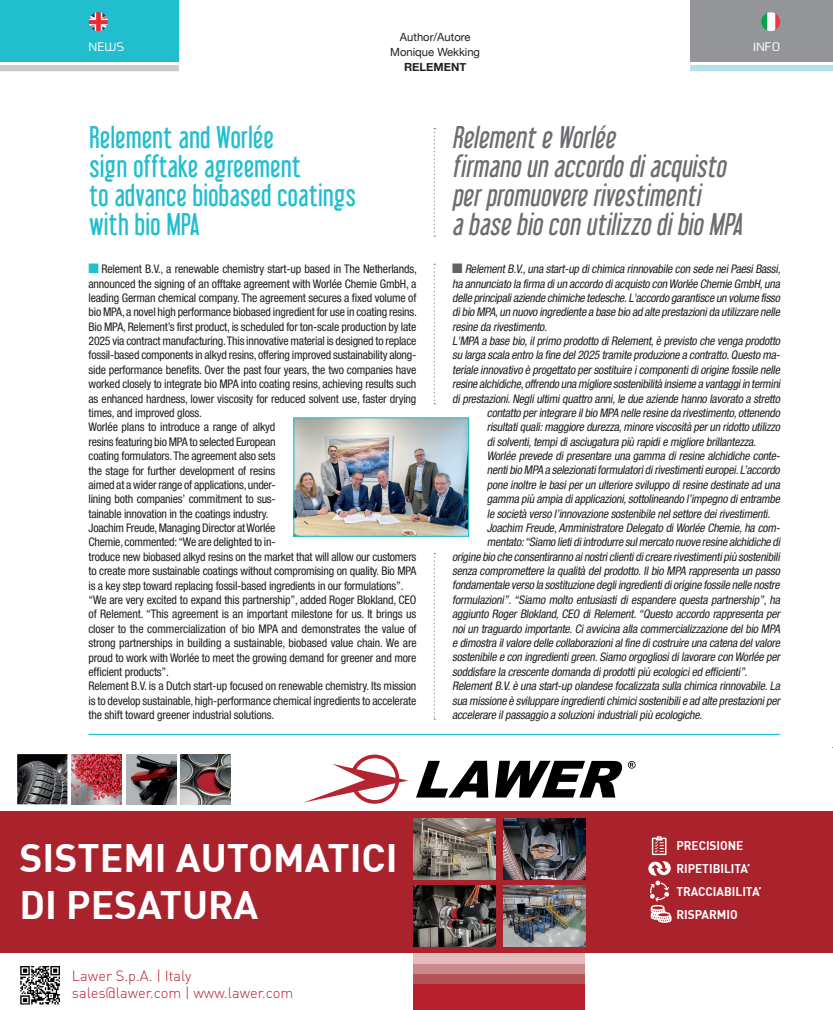
<style>
.page{position:relative;width:833px;height:1010px;background:#fff}
.page>*{position:absolute;margin:0;border:0;box-sizing:border-box;transform-origin:0 0}
.t1{font:700 39px/46.8px "DIN";color:#fff}
.t2{font:italic 27.5px/28.8px "Libel Suit";color:#6c6d70}
.t3{font:27.5px/28.8px "Libel Suit";letter-spacing:.02em;color:#21bece}
.t4{font:300 14.62px/17.6px "DIN";color:#b9202e}
.t5{font:700 12.5px/23px "DIN";color:#fff;scale:.95 1}
.t6{font:12.5px "Ea Designer";letter-spacing:.025em;color:#fff}
.t7{font:italic condensed 11.88px "Helvetica Neue LT Std";color:#231f20}
.t8{font:condensed 11.88px/14.4px "Helvetica Neue LT Std";letter-spacing:-.015em;color:#231f20}
.t9{font:11.25px/15px "Helvetica Neue";color:#231f20;text-align:center}
.t10{font:700 11.25px "Helvetica Neue";color:#231f20}
.s1{color:#21bece}
.s2{color:#636366}
</style>
<div class="page">
<div style="left:0;top:0;width:179px;height:61px;background:#21bece"></div>
<div style="left:690px;top:0;width:143px;height:61px;background:#939598"></div>
<div style="left:690px;top:65px;width:143px;height:6px;background:#b3e1e9"></div>
<img style="left:89px;top:12px;width:19px;height:19px;border-radius:9px">
<img style="left:761px;top:12px;width:19px;height:19px;border-radius:9px">
<div style="left:0;top:65px;width:179px;height:6px;background:#cacbcd"></div>
<svg style="left:434px;top:264px;width:1px;height:140px"></svg>
<svg style="left:434px;top:128px;width:1px;height:109px"></svg>
<svg style="left:434px;top:553px;width:1px;height:167px"></svg>
<img style="left:295px;top:419px;width:172px;height:116px">
<div style="left:293px;top:417px;width:176px;height:120px;border:1px solid #21bece"></div>
<img style="left:17px;top:754px;width:50px;height:50px">
<img style="left:72px;top:754px;width:50px;height:50px">
<img style="left:126px;top:754px;width:50px;height:50px">
<img style="left:181px;top:754px;width:50px;height:50px">
<div style="left:0;top:811px;width:833px;height:142px;background:#aa232c"></div>
<svg style="left:648px;top:861px;width:23px;height:62px"></svg>
<svg style="left:652px;top:836px;width:14px;height:19px"></svg>
<img style="left:21px;top:966px;width:38px;height:39px">
<svg style="left:303px;top:754px;width:105px;height:50px"></svg>
<svg style="left:628px;top:761px;width:7px;height:7px"></svg>
<svg style="left:416px;top:761px;width:72px;height:36px"></svg>
<svg style="left:495px;top:761px;width:127px;height:36px"></svg>
<div style="left:413px;top:953px;width:172px;height:11px;background:#e3bdbd"></div>
<div style="left:413px;top:964px;width:172px;height:10px;background:#ca888c"></div>
<div style="left:413px;top:974px;width:172px;height:36px;background:#b35557"></div>
<div style="left:413px;top:985px;width:172px;height:25px;background:#b9202e"></div>
<img style="left:503px;top:818px;width:82px;height:61px">
<img style="left:413px;top:886px;width:82px;height:61px">
<img style="left:413px;top:818px;width:82px;height:61px">
<img style="left:503px;top:886px;width:82px;height:61px">
<hr style="left:89px;top:734px;width:691px;height:1px;background:#21bece">
<p class="t9" style="left:390px;top:30px;width:91px">Author/Autore<br>Monique Wekking</p>
<p class="t10" style="left:404px;top:58px;width:64px">RELEMENT</p>
<p class="t6" style="left:89px;top:40px;width:37px">NEWS</p>
<p class="t6" style="left:753px;top:40px;width:28px">INFO</p>
<h2 class="t3" style="left:90px;top:123px;width:268px">Relement and Worlée<br>sign offtake agreement<br>to advance biobased coatings with bio MPA</h2>
<h2 class="t2" style="left:452px;top:123px;width:297px">Relemente Worlée<br>firmano un accordo diacquisto perpromuovere rivestimenti<br>a base bio con utilizzo dibio MPA</h2>
<p class="t8" style="left:89px;top:262px;width:330px"><span class="s1">■</span> Relement B.V., a renewable chemistry start-up based in The Netherlands, announced the signing of an offtake agreement with Worlée Chemie GmbH, a leading German chemical company. The agreement secures a fixed volume of bio MPA, a novel high performance biobased ingredient for use in coating resins.<br>Bio MPA, Relement’s first product, is scheduled for ton-scale production by late 2025 via contract manufacturing. This innovative material is designed to replace fossil-based components in alkyd resins, offering improved sustainability along&shy;side performance benefits. Over the past four years, the two companies have worked closely to integrate bio MPA into coating resins, achieving results such as enhanced hardness, lower viscosity for reduced solvent use, faster drying times, and improved gloss.<br>Worlée plans to introduce a range of alkyd<br>resins featuring bio MPA to selected European<br>coating formulators. The agreement also sets<br>the stage for further development of resins<br>aimed at a wider range of applications, under-<br>lining both companies’ commitment to sus-<br>tainable innovation in the coatings industry.<br>Joachim Freude, Managing Director at Worlée<br>Chemie, commented: “We are delighted to in-<br>troduce new biobased alkyd resins on the market that will allow our customers to create more sustainable coatings without compromising on quality. Bio MPA is a key step toward replacing fossil-based ingredients in our formulations”. “We are very excited to expand this partnership”, added Roger Blokland, CEO of Relement. “This agreement is an important milestone for us. It brings us closer to the commercialization of bio MPA and demonstrates the value of strong partnerships in building a sustainable, biobased value chain. We are proud to work with Worlée to meet the growing demand for greener and more efficient products”.<br>Relement B.V. is a Dutch start-up focused on renewable chemistry. Its mission is to develop sustainable, high-performance chemical ingredients to accelerate the shift toward greener industrial solutions.</p>
<p class="t7" style="left:452px;top:262px;width:332px"><span class="s2">■</span> RelementB.V.,una start-up dichimica rinnovabile con sede neiPaesiBassi,</p>
<p class="t7" style="left:452px;top:276px;width:332px">ha annunciato la firma diun accordo diacquisto con Worlée Chemie GmbH,una</p>
<p class="t7" style="left:452px;top:291px;width:332px">delle principaliaziende chimiche tedesche.L'accordo garantisce un volume fisso</p>
<p class="t7" style="left:452px;top:305px;width:332px">dibio MPA,un nuovo ingrediente a base bio ad alte prestazionida utilizzare nelle</p>
<p class="t7" style="left:452px;top:320px;width:99px">resine da rivestimento.</p>
<p class="t7" style="left:452px;top:334px;width:332px">L'MPA a base bio,ilprimo prodotto diRelement,è previsto che venga prodotto</p>
<p class="t7" style="left:452px;top:348px;width:332px">su larga scala entro la fine del2025 tramite produzione a contratto.Questo ma-</p>
<p class="t7" style="left:452px;top:363px;width:332px">teriale innovativo è progettato persostituire icomponentidiorigine fossile nelle</p>
<p class="t7" style="left:452px;top:377px;width:332px">resinealchidiche,offrendounamiglioresostenibilitàinsiemeavantaggiin termini</p>
<p class="t7" style="left:452px;top:391px;width:332px">diprestazioni.Negliultimiquattro anni,le due aziende hanno lavorato a stretto</p>
<p class="t7" style="left:487px;top:406px;width:297px">contatto perintegrare ilbio MPA nelle resine da rivestimento,ottenendo</p>
<p class="t7" style="left:487px;top:420px;width:297px">risultatiquali:maggiore durezza,minore viscosità perun ridotto utilizzo</p>
<p class="t7" style="left:487px;top:435px;width:273px">disolventi,tempidiasciugatura più rapidie migliore brillantezza.</p>
<p class="t7" style="left:487px;top:449px;width:297px">Worlée prevede dipresentare una gamma diresine alchidiche conte-</p>
<p class="t7" style="left:487px;top:463px;width:297px">nentibio MPA a selezionatiformulatoridirivestimentieuropei.L’accordo</p>
<p class="t7" style="left:487px;top:478px;width:297px">pone inoltre le basiperun ulteriore sviluppo diresine destinate ad una</p>
<p class="t7" style="left:487px;top:492px;width:297px">gamma più ampia diapplicazioni,sottolineando l’impegno dientrambe</p>
<p class="t7" style="left:487px;top:506px;width:287px">le società verso l’innovazione sostenibile nelsettore deirivestimenti.</p>
<p class="t7" style="left:487px;top:521px;width:297px">Joachim Freude,Amministratore Delegato diWorlée Chemie,ha com-</p>
<p class="t7" style="left:487px;top:535px;width:297px">mentato:“Siamolietidiintrodurresulmercato nuoveresine alchidiche di</p>
<p class="t7" style="left:452px;top:550px;width:331px">origine bio che consentiranno ainostriclientidicreare rivestimentipiù sostenibili</p>
<p class="t7" style="left:452px;top:564px;width:332px">senza compromettere la qualità delprodotto.Ilbio MPA rappresenta un passo</p>
<p class="t7" style="left:452px;top:578px;width:331px">fondamentale verso la sostituzione degliingredientidiorigine fossile nelle nostre</p>
<p class="t7" style="left:452px;top:593px;width:332px">formulazioni”.“Siamo molto entusiasti di espandere questa partnership”,ha</p>
<p class="t7" style="left:452px;top:607px;width:332px">aggiunto Roger Blokland,CEO di Relement.“Questo accordo rappresenta per</p>
<p class="t7" style="left:452px;top:621px;width:332px">noiun traguardo importante.Ciavvicina alla commercializzazione delbio MPA</p>
<p class="t7" style="left:452px;top:636px;width:332px">e dimostra ilvalore delle collaborazionialfine dicostruire una catena delvalore</p>
<p class="t7" style="left:452px;top:650px;width:332px">sostenibile e con ingredientigreen.Siamo orgogliosidilavorare con Worlée per</p>
<p class="t7" style="left:452px;top:665px;width:299px">soddisfare la crescente domanda diprodottipiù ecologicied efficienti”.</p>
<p class="t7" style="left:452px;top:679px;width:332px">RelementB.V.è una start-up olandese focalizzata sulla chimica rinnovabile.La</p>
<p class="t7" style="left:452px;top:693px;width:332px">sua missione è sviluppare ingredientichimicisostenibilie ad alte prestazioniper</p>
<p class="t7" style="left:452px;top:708px;width:254px">accelerare ilpassaggio a soluzioniindustrialipiù ecologiche.</p>
<h1 class="t1" style="left:20px;top:833px;width:379px">SISTEMI AUTOMATICI<br>DI PESATURA</h1>
<p class="t4" style="left:72px;top:966px;width:223px">Lawer S.p.A. | Italy sales@lawer.com | www.lawer.com</p>
<p class="t5" style="left:676px;top:833px;width:91px">PRECISIONE<br>RIPETIBILITA’<br>TRACCIABILITA’<br>RISPARMIO</p>
</div>
